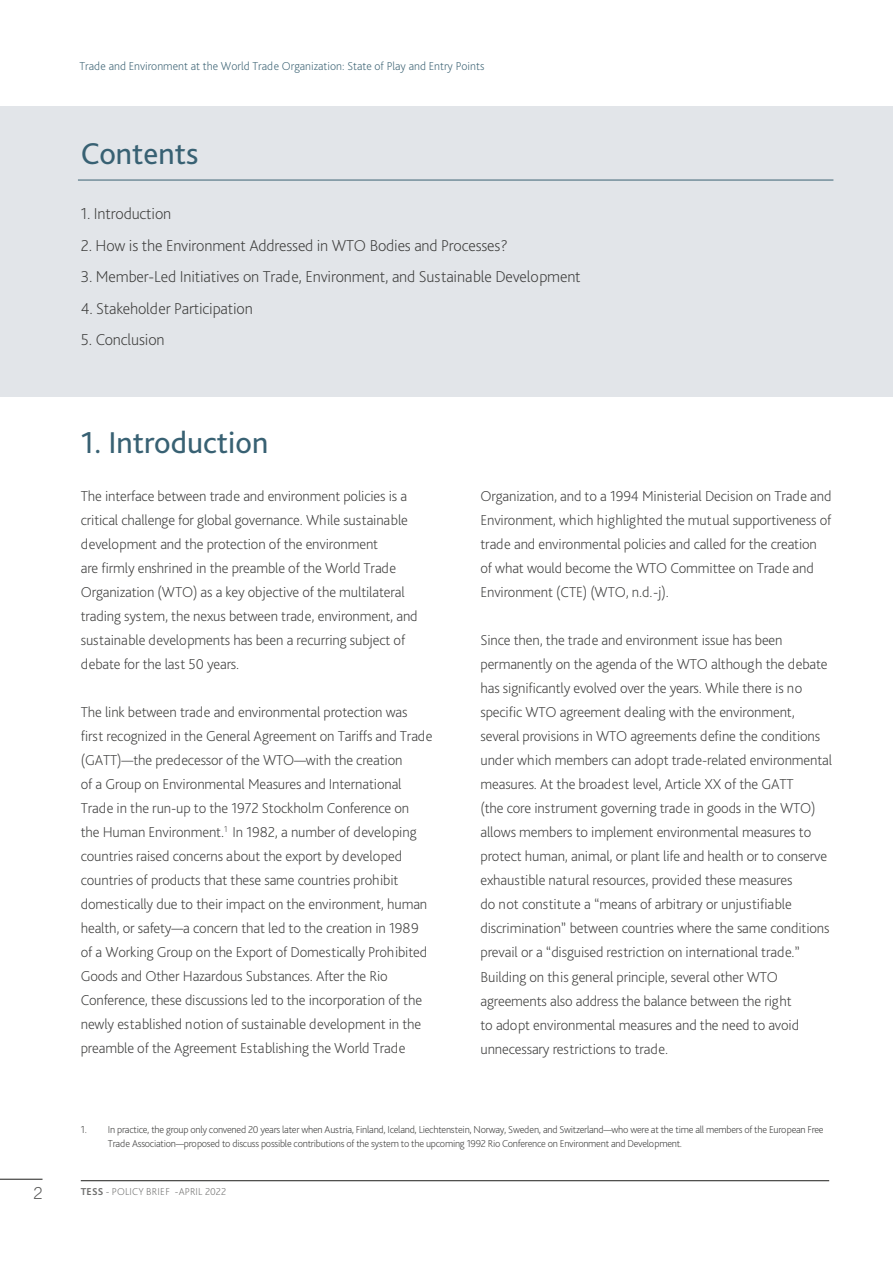
<style>
.page{position:relative;width:893px;height:1263px;background:#fff}
.page>*{position:absolute;margin:0;border:0;box-sizing:border-box;transform-origin:0 0}
.t1{font:31.5px "Bliss Pro";color:#386173}
.t2{font:200 16.5px "Bliss Pro";letter-spacing:-.01em;color:#3d3d3c}
.t3{font:300 16.5px "Trade Gothic LT Std";color:#575756}
.t4{font:200 15px/24px "Bliss Pro";letter-spacing:-.01em;color:#3d3d3c}
.t5{font:200 12px "Bliss Pro";color:#3b6273}
.t6{font:200 10.5px/13.5px "Bliss Pro";letter-spacing:-.025em;color:#3d3d3c}
.t7{font:200 10.5px "Bliss Pro";letter-spacing:.015em;color:#70706f}
.s1{font-weight:700}
</style>
<div class="page">
<hr style="left:81px;top:1180px;width:748px;height:1px;background:#1d1d1b">
<hr style="left:0;top:1179px;width:43px;height:1px;background:#1d1d1b">
<div style="left:0;top:106px;width:893px;height:290px;background:#e2e5e9"></div>
<hr style="left:78px;top:180px;width:755px;height:1px;background:#3b6273">
<p class="t5" style="left:79px;top:59px;width:406px">Trade and Environment at the World Trade Organization: State of Play and Entry Points</p>
<p class="t1" style="left:81px;top:134px;width:119px">Contents</p>
<p class="t2" style="left:81px;top:203px;width:92px">1. Introduction</p>
<p class="t2" style="left:81px;top:235px;width:428px">2. How is the Environment Addressed in WTO Bodies and Processes?</p>
<p class="t2" style="left:81px;top:266px;width:501px">3. Member-Led Initiatives on Trade, Environment, and Sustainable Development</p>
<p class="t2" style="left:81px;top:298px;width:174px">4. Stakeholder Participation</p>
<p class="t2" style="left:81px;top:329px;width:85px">5. Conclusion</p>
<p class="t1" style="left:81px;top:423px;width:189px">1. Introduction</p>
<p class="t4" style="left:81px;top:484px;width:338px">The interface between trade and environment policies is a critical challenge for global governance. While sustainable development and the protection of the environment<br>are firmly enshrined in the preamble of the World Trade Organization (WTO) as a key objective of the multilateral trading system, the nexus between trade, environment, and sustainable developments has been a recurring subject of debate for the last 50 years.</p>
<p class="t4" style="left:81px;top:700px;width:353px">The link between trade and environmental protection was first recognized in the General Agreement on Tariffs and Trade (GATT)—the predecessor of the WTO—with the creation<br>of a Group on Environmental Measures and International Trade in the run-up to the 1972 Stockholm Conference on<br>the Human Environment.<sup>1</sup> In 1982, a number of developing countries raised concerns about the export by developed countries of products that these same countries prohibit domestically due to their impact on the environment, human health, or safety—a concern that led to the creation in 1989 of a Working Group on the Export of Domestically Prohibited Goods and Other Hazardous Substances. After the Rio Conference, these discussions led to the incorporation of the newly established notion of sustainable development in the preamble of the Agreement Establishing the World Trade</p>
<p class="t4" style="left:480px;top:484px;width:352px">Organization, and to a 1994 Ministerial Decision on Trade and Environment, which highlighted the mutual supportiveness of trade and environmental policies and called for the creation of what would become the WTO Committee on Trade and Environment (CTE) (WTO, n.d.-j).</p>
<p class="t4" style="left:480px;top:628px;width:353px">Since then, the trade and environment issue has been permanently on the agenda of the WTO although the debate has significantly evolved over the years. While there is no specific WTO agreement dealing with the environment, several provisions in WTO agreements define the conditions under which members can adopt trade-related environmental measures. At the broadest level, Article XX of the GATT<br>(the core instrument governing trade in goods in the WTO) allows members to implement environmental measures to protect human, animal, or plant life and health or to conserve exhaustible natural resources, provided these measures<br>do not constitute a “means of arbitrary or unjustifiable discrimination” between countries where the same conditions prevail or a “disguised restriction on international trade.” Building on this general principle, several other WTO agreements also address the balance between the right<br>to adopt environmental measures and the need to avoid unnecessary restrictions to trade.</p>
<p class="t6" style="left:108px;top:1123px;width:717px;text-indent:-27px">1. In practice, the group only convened 20 years later when Austria, Finland, Iceland, Liechtenstein, Norway, Sweden, and Switzerland—who were at the time all members of the European Free<br>Trade Association—proposed to discuss possible contributions of the system to the upcoming 1992 Rio Conference on Environment and Development.</p>
<p class="t3" style="left:33px;top:1184px;width:11px">2</p>
<p class="t7" style="left:81px;top:1185px;width:147px"><span class="s1">TESS</span> - POLICY BRIEF -APRIL 2022</p>
</div>
